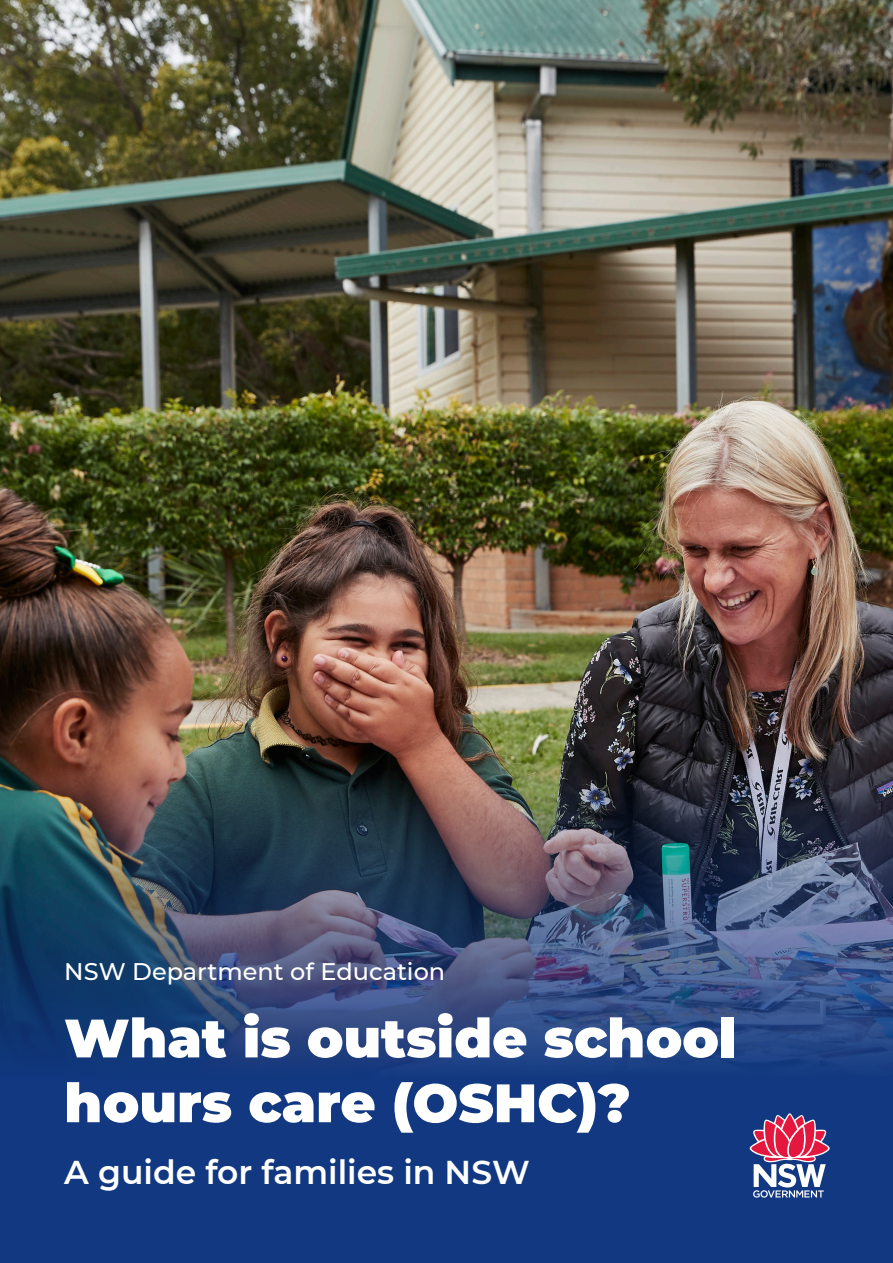
<style>
.page{position:relative;width:893px;height:1263px;background:#fff}
.page>*{position:absolute;margin:0;border:0;box-sizing:border-box;transform-origin:0 0}
.Cover_-__Heading{font:900 54px/64.8px "Montserrat";color:#fff}
.Cover_-__Heading-2{font:600 33px "Montserrat";color:#fff}
.Cover_-_Heading_2{font:500 24px "Montserrat";color:#fff}
</style>
<div class="page">
<img style="left:0;top:0;width:893px;height:1263px">
<svg style="left:750px;top:1113px;width:80px;height:84px"></svg>
<h2 class="Cover_-_Heading_2" style="left:64px;top:955px;width:382px">NSW Department of Education</h2>
<h1 class="Cover_-__Heading" style="left:64px;top:1002px;width:674px">What is outside school hours care (OSHC)?</h1>
<h1 class="Cover_-__Heading-2" style="left:64px;top:1149px;width:467px">A guide for families in NSW</h1>
</div>
